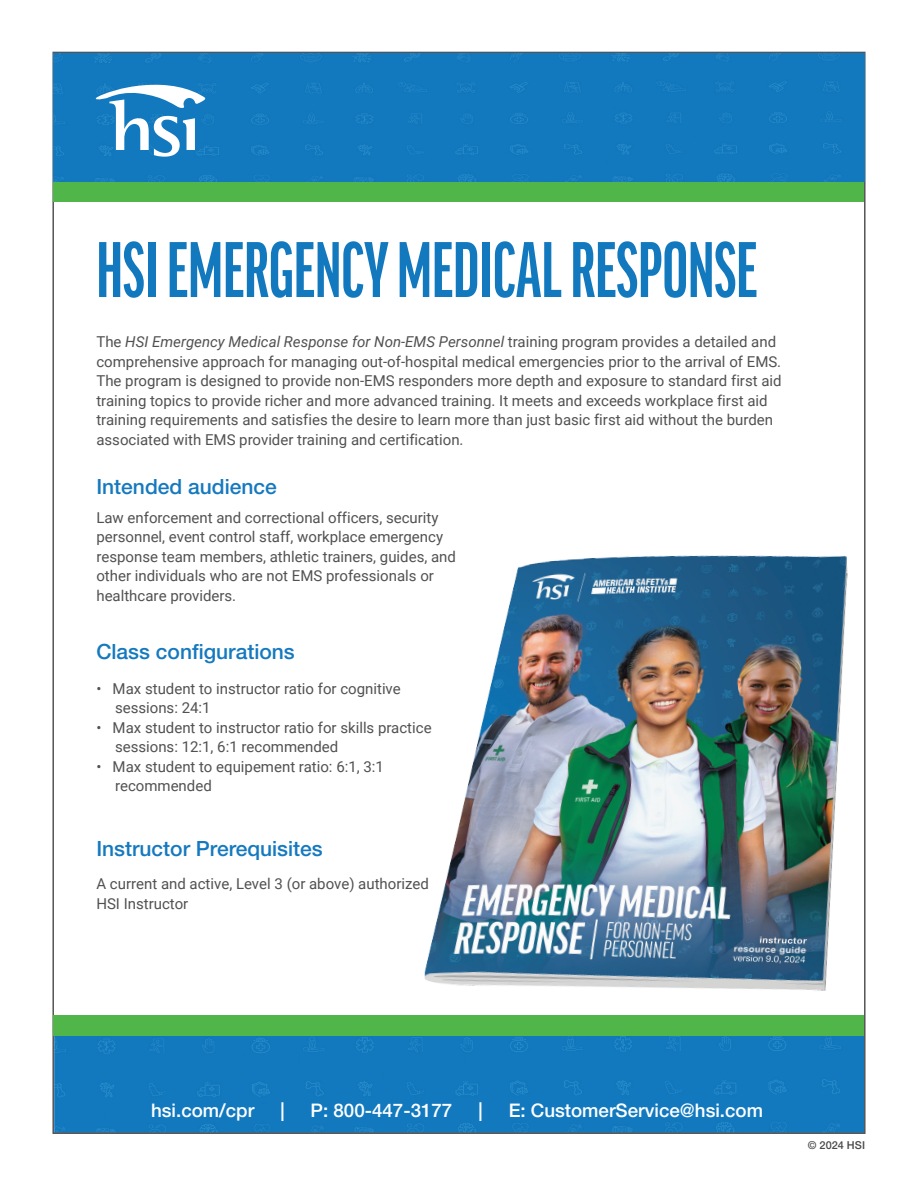
<style>
.page{position:relative;width:918px;height:1188px;background:#fff}
.page>*{position:absolute;margin:0;border:0;box-sizing:border-box;transform-origin:0 0}
.t1{font:700 84px "Good Headline Pro Comp";color:#1279bf}
.t2{font:500 21px "Helvetica Neue LT Std";color:#1579bf}
.t3{font:500 18.75px "Helvetica Neue LT Std";color:#fff}
.t4{font:15px/19.5px "Roboto";color:#515151}
.t5{font:500 10.95px "Helvetica Neue LT Std";color:#494949}
.s1{font-style:italic}
</style>
<div class="page">
<div style="left:55px;top:1036px;width:808px;height:95px;background:#1279bf"></div>
<div style="left:54px;top:181px;width:810px;height:20px;background:#51b64a"></div>
<div style="left:54px;top:53px;width:810px;height:128px;background:#1279bf"></div>
<div style="left:54px;top:1016px;width:810px;height:20px;background:#51b64a"></div>
<svg style="left:87px;top:84px;width:119px;height:73px"></svg>
<img style="left:424px;top:536px;width:442px;height:475px">
<h1 class="t1" style="left:96px;top:229px;width:662px">HSI EMERGENCY MEDICAL RESPONSE</h1>
<p class="t4" style="left:96px;top:332px;width:687px">The <span class="s1">HSI Emergency Medical Response for Non-EMS Personnel</span> training program provides a detailed and comprehensive approach for managing out-of-hospital medical emergencies prior to the arrival of EMS.<br>The program is designed to provide non-EMS responders more depth and exposure to standard first aid training topics to provide richer and more advanced training. It meets and exceeds workplace first aid training requirements and satisfies the desire to learn more than just basic first aid without the burden associated with EMS provider training and certification.</p>
<h2 class="t2" style="left:96px;top:474px;width:182px">Intended audience</h2>
<p class="t4" style="left:96px;top:507px;width:361px">Law enforcement and correctional officers, security personnel, event control staff, workplace emergency response team members, athletic trainers, guides, and other individuals who are not EMS professionals or healthcare providers.</p>
<h2 class="t2" style="left:96px;top:639px;width:200px">Class configurations</h2>
<p class="t4" style="left:115px;top:678px;width:287px;text-indent:-19px">• Max student to instructor ratio for cognitive sessions: 24:1</p>
<p class="t4" style="left:115px;top:717px;width:318px;text-indent:-19px">• Max student to instructor ratio for skills practice sessions: 12:1, 6:1 recommended</p>
<p class="t4" style="left:115px;top:756px;width:270px;text-indent:-19px">• Max student to equipement ratio: 6:1, 3:1 recommended</p>
<h2 class="t2" style="left:96px;top:836px;width:228px">Instructor Prerequisites</h2>
<p class="t4" style="left:96px;top:874px;width:334px">A current and active, Level 3 (or above) authorized<br>HSI Instructor</p>
<p class="t3" style="left:151px;top:1100px;width:105px">hsi.com/cpr</p>
<p class="t3" style="left:280px;top:1100px;width:6px">|</p>
<p class="t3" style="left:311px;top:1100px;width:143px">P: 800-447-3177</p>
<p class="t3" style="left:478px;top:1100px;width:6px">|</p>
<p class="t3" style="left:509px;top:1100px;width:256px">E: CustomerService@hsi.com</p>
<p class="t5" style="left:808px;top:1139px;width:59px">© 2024 HSI</p>
</div>
